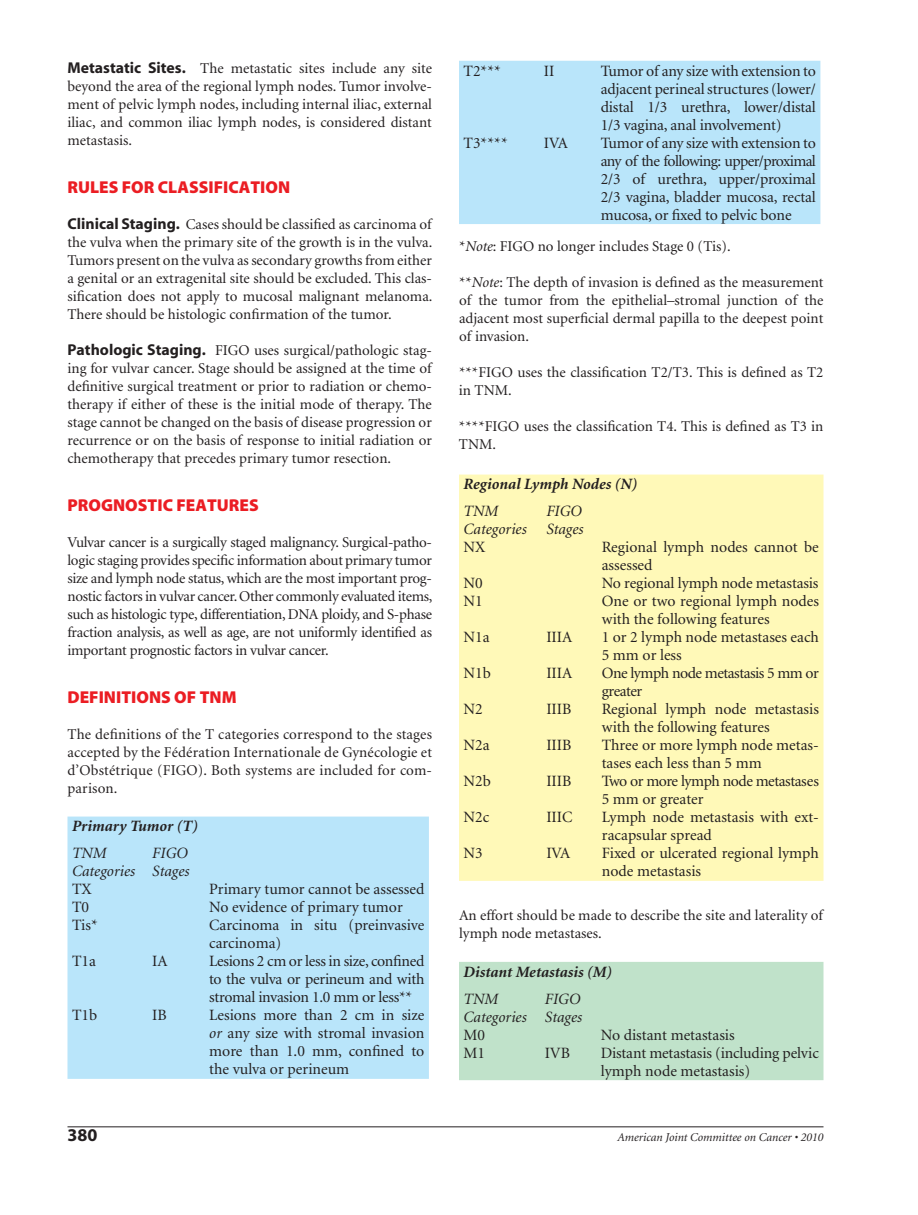
<style>
.page{position:relative;width:918px;height:1215px;background:#fff}
.page>*{position:absolute;margin:0;border:0;box-sizing:border-box;transform-origin:0 0}
.t1{font:700 18px "Myriad";color:#231f20}
.t2{font:900 17.25px "Myriad";color:#eb1d23}
.t3{font:15.75px/18px "Minion";color:#231f20}
.t4{font:15.75px/18px "Minion";letter-spacing:-.03em;color:#231f20}
.t5{font:italic 15.75px/18px "Minion";color:#231f20;text-align:justify}
.t6{font:italic 700 15.75px/27px "Minion";color:#231f20}
.t7{font:15px/18px "Minion";color:#231f20;text-align:justify}
.t8{font:italic 12px "Minion";color:#231f20}
.s1{font-family:"Myriad";font-weight:700;font-size:15.75px}
.s2{font-weight:400}
.s3{font-style:normal}
.s4{font-style:italic}
</style>
<div class="page">
<hr style="left:68px;top:1126px;width:756px;height:1px;background:#231f20">
<div style="left:68px;top:817px;width:361px;height:262px;background:#b9e5fa"></div>
<div style="left:459px;top:61px;width:361px;height:163px;background:#b9e5fa"></div>
<div style="left:459px;top:475px;width:365px;height:406px;background:#fff9b8"></div>
<div style="left:459px;top:962px;width:365px;height:118px;background:#c0e2ca"></div>
<p class="t7" style="left:68px;top:60px;width:366px"><span class="s1">Metastatic Sites.</span> The metastatic sites include any site beyond the area of the regional lymph nodes. Tumor involve&shy;ment of pelvic lymph nodes, including internal iliac, external iliac, and common iliac lymph nodes, is considered distant metastasis.</p>
<p class="t2" style="left:68px;top:180px;width:224px">RULES FOR CLASSIFICATION</p>
<p class="t7" style="left:68px;top:216px;width:366px"><span class="s1">Clinical Staging.</span> Cases should be classified as carcinoma of the vulva when the primary site of the growth is in the vulva.<br>Tumors present on the vulva as secondary growths from either a genital or an extragenital site should be excluded. This clas&shy;sification does not apply to mucosal malignant melanoma.<br>There should be histologic confirmation of the tumor.</p>
<p class="t7" style="left:68px;top:342px;width:366px"><span class="s1">Pathologic Staging.</span> FIGO uses surgical/pathologic stag&shy;ing for vulvar cancer. Stage should be assigned at the time of definitive surgical treatment or prior to radiation or chemo&shy;therapy if either of these is the initial mode of therapy. The stage cannot be changed on the basis of disease progression or recurrence or on the basis of response to initial radiation or chemotherapy that precedes primary tumor resection.</p>
<p class="t2" style="left:68px;top:498px;width:193px">PROGNOSTIC FEATURES</p>
<p class="t7" style="left:68px;top:534px;width:366px">Vulvar cancer is a surgically staged malignancy. Surgical-patho&shy;logic staging provides specific information about primary tumor size and lymph node status, which are the most important prog&shy;nostic factors in vulvar cancer. Other commonly evaluated items, such as histologic type, differentiation, DNA ploidy, and S-phase fraction analysis, as well as age, are not uniformly identified as important prognostic factors in vulvar cancer.</p>
<p class="t2" style="left:68px;top:690px;width:171px">DEFINITIONS OF TNM</p>
<p class="t7" style="left:68px;top:726px;width:366px">The definitions of the T categories correspond to the stages accepted by the Fédération Internationale de Gynécologie et d’Obstétrique (FIGO). Both systems are included for com&shy;parison.</p>
<p class="t6" style="left:72px;top:814px;width:128px">Primary Tumor (T)<br><span class="s2">TNM</span></p>
<p class="t5" style="left:72px;top:846px;width:119px;text-indent:80px">FIGO Categories Stages <span class="s3">TX</span></p>
<p class="t3" style="left:209px;top:882px;width:217px">Primary tumor cannot be assessed</p>
<p class="t3" style="left:72px;top:900px;width:19px">T0</p>
<p class="t3" style="left:209px;top:900px;width:195px">No evidence of primary tumor</p>
<p class="t3" style="left:72px;top:918px;width:27px">Tis *</p>
<p class="t3" style="left:209px;top:918px;width:217px">Carcinoma in situ (preinvasive carcinoma)</p>
<p class="t3" style="left:72px;top:954px;width:25px">T1a</p>
<p class="t3" style="left:152px;top:954px;width:17px">IA</p>
<p class="t3" style="left:209px;top:954px;width:217px;text-align:justify">Lesions 2 cm or less in size, confined to the vulva or perineum and with stromal invasion 1.0 mm or less **</p>
<p class="t3" style="left:72px;top:1008px;width:27px">T1b</p>
<p class="t3" style="left:152px;top:1008px;width:16px">IB</p>
<p class="t3" style="left:209px;top:1008px;width:217px;text-align:justify">Lesions more than 2 cm in size <span class="s4">or</span> any size with stromal invasion more than 1.0 mm, confined to the vulva or perineum</p>
<p class="t3" style="left:464px;top:63px;width:39px">T2***</p>
<p class="t3" style="left:544px;top:63px;width:12px">II</p>
<p class="t3" style="left:601px;top:63px;width:217px;text-align:justify">Tumor of any size with extension to adjacent perineal structures (lower/ distal 1/3 urethra, lower/distal 1/3 vagina, anal involvement)</p>
<p class="t3" style="left:464px;top:135px;width:46px">T3****</p>
<p class="t3" style="left:544px;top:135px;width:26px">IVA</p>
<p class="t3" style="left:601px;top:135px;width:217px;text-align:justify">Tumor of any size with extension to any of the following: upper/proximal 2/3 of urethra, upper/proximal 2/3 vagina, bladder mucosa, rectal mucosa, or fixed to pelvic bone</p>
<p class="t7" style="left:459px;top:239px;width:273px">* <span class="s4">Note</span> : FIGO no longer includes Stage 0 (Tis).</p>
<p class="t7" style="left:459px;top:275px;width:366px">** <span class="s4">Note</span> : The depth of invasion is defined as the measurement of the tumor from the epithelial–stromal junction of the adjacent most superficial dermal papilla to the deepest point of invasion.</p>
<p class="t7" style="left:459px;top:365px;width:366px">***FIGO uses the classification T2/T3. This is defined as T2 in TNM.</p>
<p class="t7" style="left:459px;top:419px;width:366px">****FIGO uses the classification T4. This is defined as T3 in<br>TNM.</p>
<p class="t6" style="left:464px;top:472px;width:175px">Regional Lymph Nodes (N)<br><span class="s2">TNM</span></p>
<p class="t5" style="left:463px;top:504px;width:122px;text-indent:83px">FIGO Categories Stages <span class="s3">NX</span></p>
<p class="t3" style="left:602px;top:540px;width:219px">Regional lymph nodes cannot be assessed</p>
<p class="t3" style="left:464px;top:576px;width:21px">N0</p>
<p class="t3" style="left:602px;top:576px;width:218px">No regional lymph node metastasis</p>
<p class="t3" style="left:464px;top:594px;width:21px">N1</p>
<p class="t3" style="left:602px;top:594px;width:219px">One or two regional lymph nodes with the following features</p>
<p class="t3" style="left:464px;top:630px;width:28px">N1a</p>
<p class="t3" style="left:546px;top:630px;width:28px">IIIA</p>
<p class="t3" style="left:602px;top:630px;width:219px">1 or 2 lymph node metastases each<br>5 mm or less</p>
<p class="t3" style="left:464px;top:666px;width:29px">N1b</p>
<p class="t3" style="left:546px;top:666px;width:28px">IIIA</p>
<p class="t4" style="left:602px;top:666px;width:219px">One lymph node metastasis 5 mm or greater</p>
<p class="t3" style="left:464px;top:702px;width:21px">N2</p>
<p class="t3" style="left:546px;top:702px;width:27px">IIIB</p>
<p class="t3" style="left:602px;top:702px;width:219px">Regional lymph node metastasis with the following features</p>
<p class="t3" style="left:464px;top:738px;width:28px">N2a</p>
<p class="t3" style="left:546px;top:738px;width:27px">IIIB</p>
<p class="t3" style="left:602px;top:738px;width:219px">Three or more lymph node metas&shy;tases each less than 5 mm</p>
<p class="t3" style="left:464px;top:774px;width:29px">N2b</p>
<p class="t3" style="left:546px;top:774px;width:27px">IIIB</p>
<p class="t4" style="left:602px;top:774px;width:219px">Two or more lymph node metastases<br>5 mm or greater</p>
<p class="t3" style="left:464px;top:810px;width:27px">N2c</p>
<p class="t3" style="left:546px;top:810px;width:28px">IIIC</p>
<p class="t3" style="left:602px;top:810px;width:219px">Lymph node metastasis with ext&shy;racapsular spread</p>
<p class="t3" style="left:464px;top:846px;width:21px">N3</p>
<p class="t3" style="left:546px;top:846px;width:26px">IVA</p>
<p class="t3" style="left:602px;top:846px;width:219px">Fixed or ulcerated regional lymph node metastasis</p>
<p class="t7" style="left:459px;top:907px;width:365px">An effort should be made to describe the site and laterality of lymph node metastases.</p>
<p class="t6" style="left:464px;top:959px;width:150px">Distant Metastasis (M)<br><span class="s2">TNM</span></p>
<p class="t5" style="left:464px;top:991px;width:120px;text-indent:81px">FIGO Categories Stages <span class="s3">M0</span></p>
<p class="t3" style="left:601px;top:1027px;width:135px">No distant metastasis</p>
<p class="t3" style="left:464px;top:1045px;width:23px">M1</p>
<p class="t3" style="left:545px;top:1045px;width:27px">IVB</p>
<p class="t3" style="left:601px;top:1045px;width:220px">Distant metastasis (including pelvic lymph node metastasis)</p>
<p class="t1" style="left:68px;top:1128px;width:31px">380</p>
<p class="t8" style="left:618px;top:1132px;width:208px">American Joint Committee on Cancer • 2010</p>
</div>
